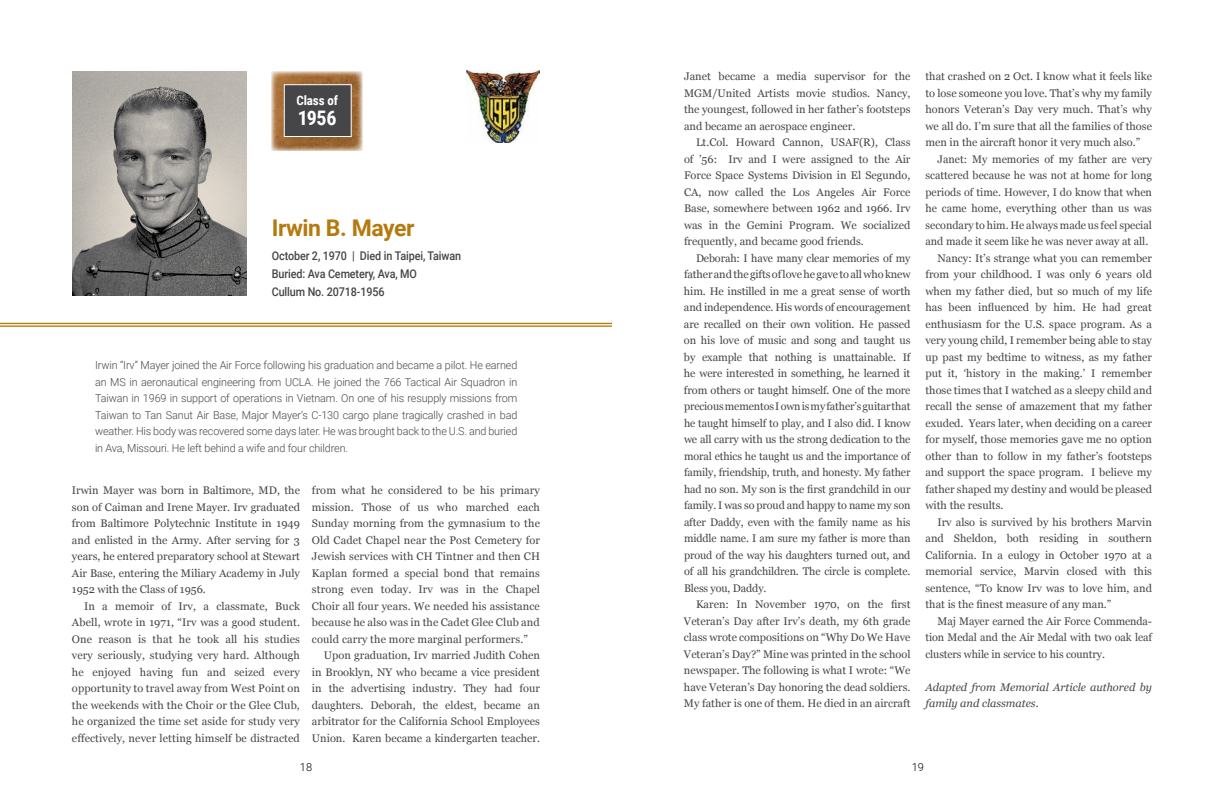
<style>
.page{position:relative;width:1224px;height:792px;background:#fff}
.page>*{position:absolute;margin:0;border:0;box-sizing:border-box;transform-origin:0 0}
.t1{font:700 23px "Roboto";letter-spacing:-.02em;color:#b57a0d}
.t2{font:700 20px "Roboto Condensed";color:#fff}
.t3{font:700 13px "Roboto Condensed";letter-spacing:-.01em;color:#fff}
.t4{font:500 12px/18px "Roboto";letter-spacing:-.01em;color:#464547;scale:.9 1}
.t5{font:11px/16.5px "Georgia";color:#464547;text-align:justify}
.t6{font:300 11px/16.5px "Roboto";letter-spacing:-.01em;color:#464547;text-align:justify}
.t7{font:italic 11px/16.5px "Georgia";color:#464547}
.t8{font:300 11px "Roboto";color:#000}
</style>
<div class="page">
<hr style="left:0;top:323px;width:612px;height:1px;background:#b57a0d">
<hr style="left:0;top:325px;width:612px;height:2px;background:#b57a0d">
<img style="left:272px;top:71px;width:90px;height:80px">
<img style="left:72px;top:72px;width:174px;height:224px">
<div style="left:284px;top:85px;width:67px;height:51px;background:#464547"></div>
<div style="left:284px;top:84px;width:68px;height:53px;border:1px solid #fff"></div>
<img style="left:467px;top:71px;width:73px;height:71px">
<p class="t3" style="left:297px;top:93px;width:43px">Class of</p>
<h2 class="t2" style="left:298px;top:106px;width:40px">1956</h2>
<h1 class="t1" style="left:272px;top:215px;width:144px">Irwin B. Mayer</h1>
<p class="t4" style="left:272px;top:247px;width:212px">October 2, 1970 | Died in Taipei, Taiwan<br>Buried: Ava Cemetery, Ava, MO<br>Cullum No. 20718-1956</p>
<p class="t6" style="left:95px;top:357px;width:424px">Irwin “Irv” Mayer joined the Air Force following his graduation and became a pilot. He earned an MS in aeronautical engineering from UCLA. He joined the 766 Tactical Air Squadron in Taiwan in 1969 in support of operations in Vietnam. On one of his resupply missions from Taiwan to Tan Sanut Air Base, Major Mayer’s C-130 cargo plane tragically crashed in bad weather. His body was recovered some days later. He was brought back to the U.S. and buried in Ava, Missouri. He left behind a wife and four children.</p>
<p class="t5" style="left:72px;top:482px;width:230px">Irwin Mayer was born in Baltimore, MD, the son of Caiman and Irene Mayer. Irv graduated from Baltimore Polytechnic Institute in 1949 and enlisted in the Army. After serving for 3 years, he entered preparatory school at Stewart Air Base, entering the Miliary Academy in July 1952 with the Class of 1956.</p>
<p class="t5" style="left:72px;top:598px;width:230px;text-indent:12px">In a memoir of Irv, a classmate, Buck Abell, wrote in 1971, “Irv was a good student.<br>One reason is that he took all his studies very seriously, studying very hard. Although he enjoyed having fun and seized every opportunity to travel away from West Point on the weekends with the Choir or the Glee Club, he organized the time set aside for study very effectively, never letting himself be distracted</p>
<p class="t5" style="left:312px;top:482px;width:229px">from what he considered to be his primary mission. Those of us who marched each Sunday morning from the gymnasium to the Old Cadet Chapel near the Post Cemetery for Jewish services with CH Tintner and then CH Kaplan formed a special bond that remains strong even today. Irv was in the Chapel Choir all four years. We needed his assistance because he also was in the Cadet Glee Club and could carry the more marginal performers.”</p>
<p class="t5" style="left:312px;top:647px;width:230px;text-indent:12px">Upon graduation, Irv married Judith Cohen in Brooklyn, NY who became a vice president in the advertising industry. They had four daughters. Deborah, the eldest, became an arbitrator for the California School Employees Union. Karen became a kindergarten teacher.</p>
<p class="t5" style="left:684px;top:68px;width:228px">Janet became a media supervisor for the MGM/United Artists movie studios. Nancy, the youngest, followed in her father’s footsteps and became an aerospace engineer.</p>
<p class="t5" style="left:684px;top:134px;width:228px;text-indent:12px">Lt.Col. Howard Cannon, USAF(R), Class of ’56: Irv and I were assigned to the Air Force Space Systems Division in El Segundo, CA, now called the Los Angeles Air Force Base, somewhere between 1962 and 1966. Irv was in the Gemini Program. We socialized frequently, and became good friends.</p>
<p class="t5" style="left:684px;top:250px;width:228px;text-indent:12px">Deborah: I have many clear memories of my father and the gifts of love he gave to all who knew him. He instilled in me a great sense of worth and independence. His words of encouragement are recalled on their own volition. He passed on his love of music and song and taught us by example that nothing is unattainable. If he were interested in something, he learned it from others or taught himself. One of the more precious mementos I own is my father’s guitar that he taught himself to play, and I also did. I know we all carry with us the strong dedication to the moral ethics he taught us and the importance of family, friendship, truth, and honesty. My father had no son. My son is the first grandchild in our family. I was so proud and happy to name my son after Daddy, even with the family name as his middle name. I am sure my father is more than proud of the way his daughters turned out, and of all his grandchildren. The circle is complete.<br>Bless you, Daddy.</p>
<p class="t5" style="left:684px;top:596px;width:228px;text-indent:12px">Karen: In November 1970, on the first Veteran’s Day after Irv’s death, my 6th grade class wrote compositions on “Why Do We Have Veteran’s Day?” Mine was printed in the school newspaper. The following is what I wrote: “We have Veteran’s Day honoring the dead soldiers.<br>My father is one of them. He died in an aircraft</p>
<p class="t5" style="left:926px;top:68px;width:228px">that crashed on 2 Oct. I know what it feels like to lose someone you love. That’s why my family honors Veteran’s Day very much. That’s why we all do. I’m sure that all the families of those men in the aircraft honor it very much also.”</p>
<p class="t5" style="left:938px;top:151px;width:216px">Janet: My memories of my father are very</p>
<p class="t5" style="left:926px;top:167px;width:228px">scattered because he was not at home for long</p>
<p class="t5" style="left:926px;top:184px;width:228px">periods of time. However, I do know that when</p>
<p class="t5" style="left:926px;top:200px;width:228px">he came home, everything other than us was</p>
<p class="t5" style="left:926px;top:217px;width:228px">secondary to him. He always made us feel special</p>
<p class="t5" style="left:926px;top:233px;width:224px">and made it seem like he was never away at all.</p>
<p class="t5" style="left:938px;top:250px;width:216px">Nancy: It’s strange what you can remember</p>
<p class="t5" style="left:925px;top:266px;width:228px">from your childhood. I was only 6 years old</p>
<p class="t5" style="left:925px;top:283px;width:228px">when my father died, but so much of my life</p>
<p class="t5" style="left:925px;top:299px;width:228px">has been influenced by him. He had great</p>
<p class="t5" style="left:925px;top:316px;width:228px">enthusiasm for the U.S. space program. As a</p>
<p class="t5" style="left:925px;top:332px;width:228px">very young child, I remember being able to stay</p>
<p class="t5" style="left:925px;top:349px;width:228px">up past my bedtime to witness, as my father</p>
<p class="t5" style="left:925px;top:365px;width:228px">put it, ‘history in the making.’ I remember</p>
<p class="t5" style="left:925px;top:382px;width:228px">those times that I watched as a sleepy child and</p>
<p class="t5" style="left:925px;top:398px;width:228px">recall the sense of amazement that my father</p>
<p class="t5" style="left:925px;top:415px;width:228px">exuded. Years later, when deciding on a career</p>
<p class="t5" style="left:925px;top:431px;width:228px">for myself, those memories gave me no option</p>
<p class="t5" style="left:925px;top:448px;width:228px">other than to follow in my father’s footsteps</p>
<p class="t5" style="left:925px;top:464px;width:228px">and support the space program. I believe my</p>
<p class="t5" style="left:925px;top:481px;width:228px">father shaped my destiny and would be pleased</p>
<p class="t5" style="left:925px;top:497px;width:79px">with the results.</p>
<p class="t5" style="left:938px;top:514px;width:216px">Irv also is survived by his brothers Marvin</p>
<p class="t5" style="left:925px;top:530px;width:228px">and Sheldon, both residing in southern</p>
<p class="t5" style="left:925px;top:547px;width:228px">California. In a eulogy in October 1970 at a</p>
<p class="t5" style="left:925px;top:563px;width:228px">memorial service, Marvin closed with this</p>
<p class="t5" style="left:925px;top:580px;width:228px">sentence, “To know Irv was to love him, and</p>
<p class="t5" style="left:925px;top:596px;width:187px">that is the finest measure of any man.”</p>
<p class="t5" style="left:938px;top:613px;width:216px">Maj Mayer earned the Air Force Commenda-</p>
<p class="t5" style="left:926px;top:629px;width:228px">tion Medal and the Air Medal with two oak leaf</p>
<p class="t5" style="left:926px;top:646px;width:181px">clusters while in service to his country.</p>
<p class="t7" style="left:926px;top:679px;width:228px">Adapted from Memorial Article authored by family and classmates.</p>
<p class="t8" style="left:300px;top:761px;width:14px">18</p>
<p class="t8" style="left:912px;top:761px;width:14px">19</p>
</div>
